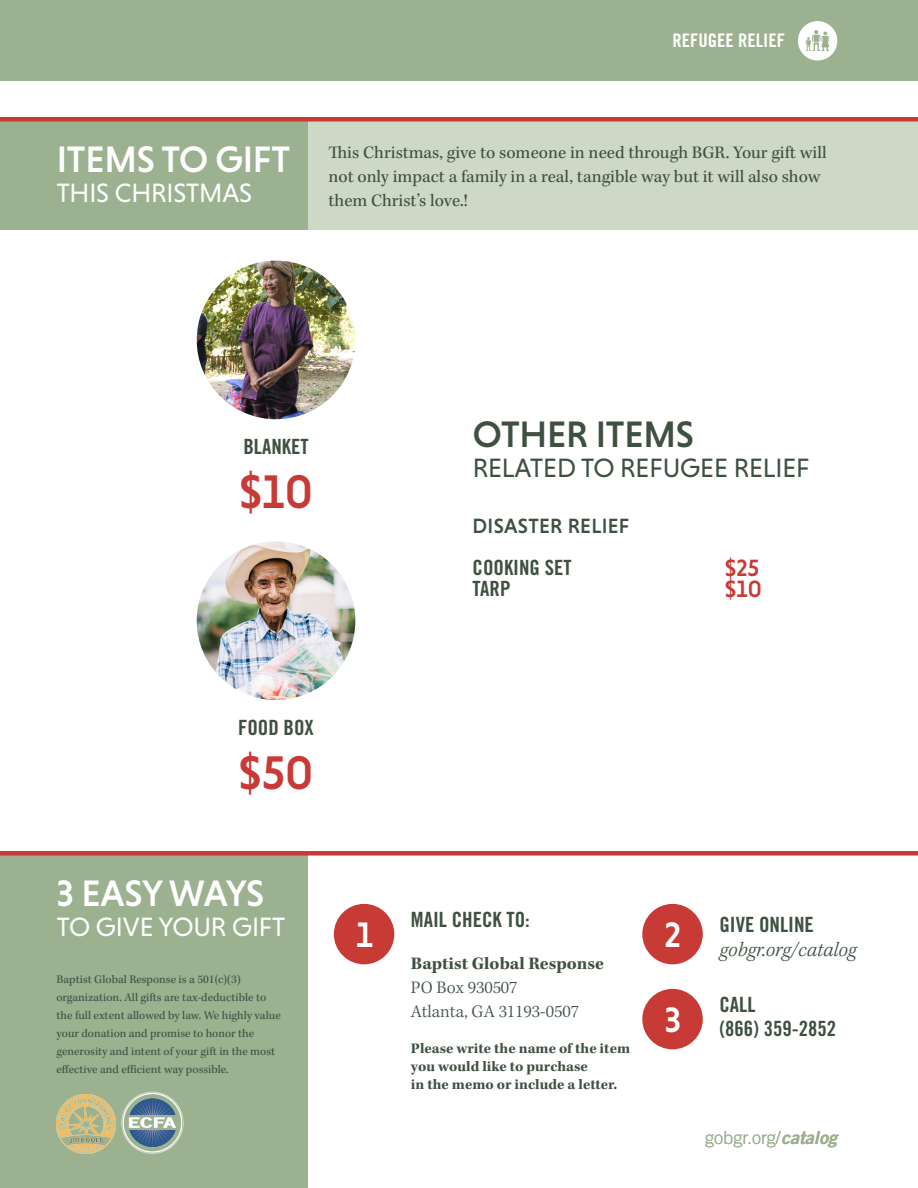
<style>
.page{position:relative;width:918px;height:1188px;background:#fff}
.page>*{position:absolute;margin:0;border:0;box-sizing:border-box;transform-origin:0 0}
.PRICES{font:48px "Niveau Grotesk Medium Small Caps";color:#c83a36}
.PULL_QUOTE{font:37.5px "Niveau Grotesk Medium Small Caps";letter-spacing:-.005em;color:#fff}
.PULL_QUOTE-2{font:37.5px "Niveau Grotesk Medium Small Caps";letter-spacing:-.005em;color:#3e5041}
.t1{font:36px "Niveau Grotesk Medium Small Caps";color:#fff}
.PULL_QUOTE-3{font:27px "Niveau Grotesk Regular Small Caps";letter-spacing:-.005em;color:#fff}
.PULL_QUOTE-4{font:27px "Niveau Grotesk Regular Small Caps";letter-spacing:-.005em;color:#3e5041}
.Scripture{font:24px "Niveau Grotesk Medium Small Caps";color:#c83a36}
.Headline_2{font:21px "Trade Gothic LT Std Bd Cn 20";color:#3e5041}
.t2{font:italic 300 21px "Kepler Std";color:#3e5041}
.Scripture-2{font:21px "Niveau Grotesk Medium Small Caps";letter-spacing:.015em;color:#3e5041}
.Scripture-3{font:21px "Trade Gothic LT Std Bd Cn 20";color:#3e5041}
.t3{font:18.75px "Trade Gothic LT Std Bd Cn 20";color:#fff}
.BODY{font:18px/24px "Kepler Std";color:#3e5041}
.t4{font:300 18px/24px "Kepler Std";color:#3e5041}
.t5{font:300 18px "Trade Gothic LT Std";color:#9bb190}
.t6{font:700 15px/18px "Kepler Std";color:#3e5041}
.t7{font:12px/18px "Kepler Std";color:#3e5041}
.s1{font-weight:700}
.s2{font-family:"Trade Gothic LT Std Bd 2 Obl";font-weight:400}
</style>
<div class="page">
<div style="left:0;top:119px;width:918px;height:110px;background:#cdd8c7"></div>
<div style="left:0;top:0;width:918px;height:81px;background:#9bb190"></div>
<div style="left:0;top:119px;width:307px;height:110px;background:#9bb190"></div>
<div style="left:0;top:117px;width:918px;height:5px;background:#c83a36"></div>
<img style="left:197px;top:261px;width:158px;height:158px;border-radius:79px">
<img style="left:197px;top:541px;width:158px;height:159px;border-radius:79px">
<div style="left:0;top:853px;width:307px;height:335px;background:#9bb190"></div>
<div style="left:334px;top:904px;width:60px;height:60px;background:#c83a36;border-radius:50%"></div>
<div style="left:642px;top:904px;width:61px;height:60px;background:#c83a36;border-radius:50%"></div>
<div style="left:642px;top:989px;width:61px;height:60px;background:#c83a36;border-radius:50%"></div>
<img style="left:56px;top:1094px;width:60px;height:60px">
<img style="left:121px;top:1091px;width:63px;height:63px">
<div style="left:0;top:851px;width:918px;height:5px;background:#c83a36"></div>
<svg style="left:798px;top:21px;width:39px;height:40px"></svg>
<p class="PULL_QUOTE" style="left:57px;top:138px;width:235px">ITEMS TO GIFT</p>
<p class="PULL_QUOTE-3" style="left:57px;top:177px;width:197px">THIS CHRISTMAS</p>
<p class="t3" style="left:673px;top:29px;width:114px">REFUGEE RELIEF</p>
<p class="BODY" style="left:328px;top:141px;width:500px">This Christmas, give to someone in need through BGR. Your gift will not only impact a family in a real, tangible way but it will also show them Christ’s love.!</p>
<p class="Headline_2" style="left:243px;top:434px;width:67px">BLANKET</p>
<p class="PRICES" style="left:239px;top:464px;width:75px">$10</p>
<p class="PULL_QUOTE-2" style="left:473px;top:413px;width:223px">OTHER ITEMS</p>
<p class="PULL_QUOTE-4" style="left:473px;top:453px;width:338px">RELATED TO REFUGEE RELIEF</p>
<p class="Scripture-2" style="left:473px;top:513px;width:158px">DISASTER RELIEF</p>
<p class="Scripture-3" style="left:472px;top:554px;width:101px">COOKING SET</p>
<p class="Scripture-3" style="left:472px;top:575px;width:40px">TARP</p>
<p class="Scripture" style="left:725px;top:554px;width:36px">$25</p>
<p class="Scripture" style="left:725px;top:575px;width:38px">$10</p>
<p class="Headline_2" style="left:238px;top:715px;width:77px">FOOD BOX</p>
<p class="PRICES" style="left:239px;top:745px;width:76px">$50</p>
<p class="PULL_QUOTE" style="left:57px;top:872px;width:209px">3 EASY WAYS</p>
<p class="PULL_QUOTE-3" style="left:57px;top:911px;width:230px">TO GIVE YOUR GIFT</p>
<p class="t7" style="left:57px;top:971px;width:226px">Baptist Global Response is a 501(c)(3) organization. All gifts are tax-deductible to the full extent allowed by law. We highly value your donation and promise to honor the generosity and intent of your gift in the most effective and efficient way possible.</p>
<p class="Headline_2" style="left:411px;top:907px;width:120px">MAIL CHECK TO:</p>
<p class="t4" style="left:411px;top:952px;width:194px"><span class="s1">Baptist Global Response<br></span>PO Box 930507<br>Atlanta, GA 31193-0507</p>
<p class="t6" style="left:411px;top:1040px;width:221px">Please write the name of the item you would like to purchase<br>in the memo or include a letter.</p>
<p class="t1" style="left:356px;top:914px;width:18px">1</p>
<p class="t1" style="left:665px;top:914px;width:18px">2</p>
<p class="t1" style="left:665px;top:999px;width:18px">3</p>
<p class="Headline_2" style="left:719px;top:912px;width:96px">GIVE ONLINE</p>
<p class="t2" style="left:719px;top:937px;width:139px">gobgr.org/catalog</p>
<p class="Headline_2" style="left:719px;top:991px;width:38px">CALL</p>
<p class="Headline_2" style="left:719px;top:1015px;width:118px">(866) 359-2852</p>
<p class="t5" style="left:705px;top:1127px;width:133px">gobgr.org/<span class="s2">catalog</span></p>
</div>
